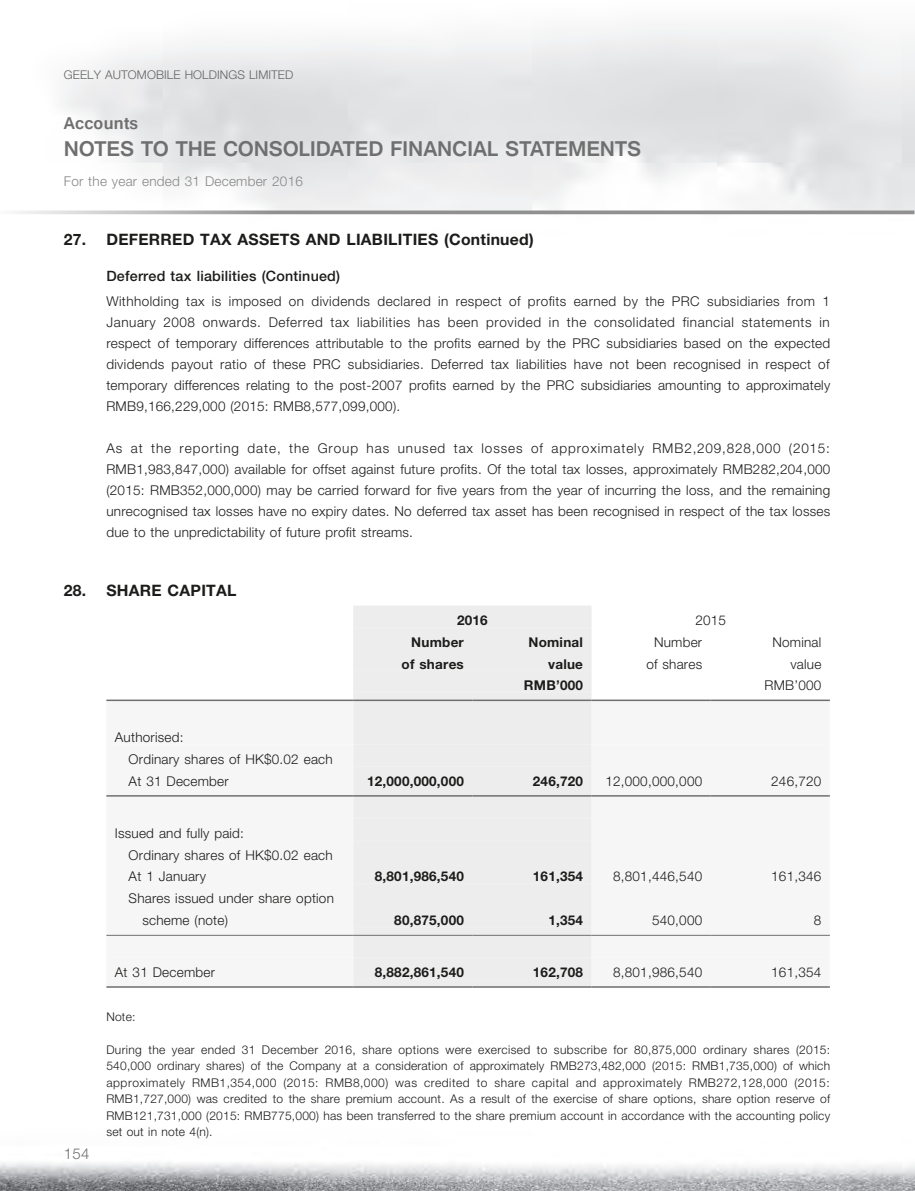
<style>
.page{position:relative;width:915px;height:1191px;background:#fff}
.page>*{position:absolute;margin:0;border:0;box-sizing:border-box;transform-origin:0 0}
.t1{font:700 22.5px "Gautami";letter-spacing:-.015em;color:#6f6f6f}
.t2{font:700 18px "Gautami";letter-spacing:.015em;color:#6f6f6f}
.t3{font:700 15.75px "Helvetica Neue LT Std";letter-spacing:.015em;color:#1c1c1b}
.t4{font:300 15px "Helvetica Neue LT Std";color:#6f6f6f}
.t5{font:500 14.25px "Helvetica Neue LT Std";letter-spacing:.015em;color:#1c1c1b}
.t6{font:300 13.5px/21px "Helvetica Neue LT Std";letter-spacing:.015em;color:#1c1c1b}
.t7{font:700 13.5px/21.8px "Helvetica Neue LT Std";letter-spacing:.015em;color:#1c1c1b;text-align:right}
.t8{font:300 13.5px "Helvetica Neue LT Std";letter-spacing:.015em;color:#878787}
.t9{font:300 12px/16.5px "Helvetica Neue LT Std";letter-spacing:.015em;color:#1c1c1b;text-align:justify}
.t10{font:300 12px "Helvetica Neue LT Std";letter-spacing:.005em;color:#636362}
</style>
<div class="page">
<img style="left:0;top:27px;width:914px;height:1164px">
<svg style="left:0;top:210px;width:914px;height:4px;fill:#909090"></svg>
<div style="left:353px;top:605px;width:238px;height:22px;background:#ededed"></div>
<div style="left:353px;top:627px;width:238px;height:72px;background:#ededed"></div>
<svg style="left:106px;top:701px;width:723px;height:22px;fill:#f6f6f6"></svg>
<svg style="left:106px;top:723px;width:723px;height:263px;fill:#f6f6f6"></svg>
<hr style="left:106px;top:699px;width:247px;height:2px;background:#6f6f6f">
<hr style="left:353px;top:699px;width:119px;height:2px;background:#6f6f6f">
<hr style="left:472px;top:699px;width:119px;height:2px;background:#6f6f6f">
<hr style="left:591px;top:699px;width:119px;height:2px;background:#6f6f6f">
<hr style="left:710px;top:699px;width:119px;height:2px;background:#6f6f6f">
<hr style="left:106px;top:795px;width:247px;height:1px;background:#6f6f6f">
<hr style="left:353px;top:795px;width:119px;height:1px;background:#6f6f6f">
<hr style="left:472px;top:795px;width:119px;height:1px;background:#6f6f6f">
<hr style="left:591px;top:795px;width:119px;height:1px;background:#6f6f6f">
<hr style="left:710px;top:795px;width:119px;height:1px;background:#6f6f6f">
<hr style="left:106px;top:935px;width:247px;height:1px;background:#6f6f6f">
<hr style="left:353px;top:935px;width:119px;height:1px;background:#6f6f6f">
<hr style="left:472px;top:935px;width:119px;height:1px;background:#6f6f6f">
<hr style="left:591px;top:935px;width:119px;height:1px;background:#6f6f6f">
<hr style="left:710px;top:935px;width:119px;height:1px;background:#6f6f6f">
<hr style="left:106px;top:986px;width:247px;height:1px;background:#6f6f6f">
<hr style="left:353px;top:986px;width:119px;height:1px;background:#6f6f6f">
<hr style="left:472px;top:986px;width:119px;height:1px;background:#6f6f6f">
<hr style="left:591px;top:986px;width:119px;height:1px;background:#6f6f6f">
<hr style="left:710px;top:986px;width:119px;height:1px;background:#6f6f6f">
<p class="t10" style="left:64px;top:68px;width:231px">GEELY AUTOMOBILE HOLDINGS LIMITED</p>
<h2 class="t2" style="left:64px;top:112px;width:76px">Accounts</h2>
<h1 class="t1" style="left:64px;top:135px;width:578px">NOTES TO THE CONSOLIDATED FINANCIAL STATEMENTS</h1>
<p class="t8" style="left:64px;top:173px;width:240px">For the year ended 31 December 2016</p>
<p class="t3" style="left:64px;top:230px;width:471px">27. DEFERRED TAX ASSETS AND LIABILITIES (Continued)</p>
<p class="t5" style="left:106px;top:267px;width:235px">Deferred tax liabilities (Continued)</p>
<p class="t6" style="left:106px;top:291px;width:725px;text-align:justify">Withholding tax is imposed on dividends declared in respect of profits earned by the PRC subsidiaries from 1<br>January 2008 onwards. Deferred tax liabilities has been provided in the consolidated financial statements in respect of temporary differences attributable to the profits earned by the PRC subsidiaries based on the expected dividends payout ratio of these PRC subsidiaries. Deferred tax liabilities have not been recognised in respect of temporary differences relating to the post-2007 profits earned by the PRC subsidiaries amounting to approximately RMB9,166,229,000 (2015: RMB8,577,099,000).</p>
<p class="t6" style="left:106px;top:438px;width:725px;text-align:justify">As at the reporting date, the Group has unused tax losses of approximately RMB2,209,828,000 (2015:<br>RMB1,983,847,000) available for offset against future profits. Of the total tax losses, approximately RMB282,204,000 (2015: RMB352,000,000) may be carried forward for five years from the year of incurring the loss, and the remaining unrecognised tax losses have no expiry dates. No deferred tax asset has been recognised in respect of the tax losses due to the unpredictability of future profit streams.</p>
<p class="t3" style="left:64px;top:581px;width:174px">28. SHARE CAPITAL</p>
<p class="t6" style="left:129px;top:726px;width:205px;line-height:21.8px;text-indent:-14px">Authorised:<br>Ordinary shares of HK$0.02 each<br>At 31 December</p>
<p class="t6" style="left:129px;top:822px;width:205px;line-height:21.8px;text-indent:-14px">Issued and fully paid:<br>Ordinary shares of HK$0.02 each<br>At 1 January</p>
<p class="t6" style="left:142px;top:887px;width:193px;line-height:21.8px;text-indent:-14px">Shares issued under share option scheme (note)</p>
<p class="t7" style="left:457px;top:609px;width:32px">2016</p>
<p class="t6" style="left:695px;top:609px;width:32px">2015</p>
<p class="t7" style="left:401px;top:631px;width:64px">Number of shares</p>
<p class="t7" style="left:528px;top:631px;width:56px">Nominal value</p>
<p class="t6" style="left:646px;top:631px;width:57px;line-height:21.8px;text-align:center">Number of shares</p>
<p class="t6" style="left:772px;top:631px;width:50px;line-height:21.8px;text-align:right">Nominal value</p>
<p class="t7" style="left:523px;top:674px;width:61px">RMB’000</p>
<p class="t6" style="left:764px;top:674px;width:58px">RMB’000</p>
<p class="t7" style="left:367px;top:770px;width:98px">12,000,000,000</p>
<p class="t7" style="left:532px;top:770px;width:52px">246,720</p>
<p class="t6" style="left:605px;top:770px;width:98px">12,000,000,000</p>
<p class="t6" style="left:770px;top:770px;width:52px">246,720</p>
<p class="t7" style="left:374px;top:865px;width:91px">8,801,986,540</p>
<p class="t7" style="left:532px;top:865px;width:52px">161,354</p>
<p class="t6" style="left:613px;top:865px;width:91px">8,801,446,540</p>
<p class="t6" style="left:770px;top:865px;width:52px">161,346</p>
<p class="t7" style="left:394px;top:909px;width:71px">80,875,000</p>
<p class="t7" style="left:548px;top:909px;width:36px">1,354</p>
<p class="t6" style="left:651px;top:909px;width:52px">540,000</p>
<p class="t6" style="left:813px;top:909px;width:9px">8</p>
<p class="t4" style="left:64px;top:1144px;width:27px">154</p>
<p class="t6" style="left:115px;top:961px;width:102px">At 31 December</p>
<p class="t7" style="left:374px;top:961px;width:91px">8,882,861,540</p>
<p class="t7" style="left:532px;top:961px;width:52px">162,708</p>
<p class="t6" style="left:613px;top:961px;width:91px">8,801,986,540</p>
<p class="t6" style="left:770px;top:961px;width:52px">161,354</p>
<p class="t9" style="left:106px;top:1008px;width:31px">Note:</p>
<p class="t9" style="left:106px;top:1041px;width:725px">During the year ended 31 December 2016, share options were exercised to subscribe for 80,875,000 ordinary shares (2015:<br>540,000 ordinary shares) of the Company at a consideration of approximately RMB273,482,000 (2015: RMB1,735,000) of which approximately RMB1,354,000 (2015: RMB8,000) was credited to share capital and approximately RMB272,128,000 (2015:<br>RMB1,727,000) was credited to the share premium account. As a result of the exercise of share options, share option reserve of RMB121,731,000 (2015: RMB775,000) has been transferred to the share premium account in accordance with the accounting policy set out in note 4(n).</p>
</div>
